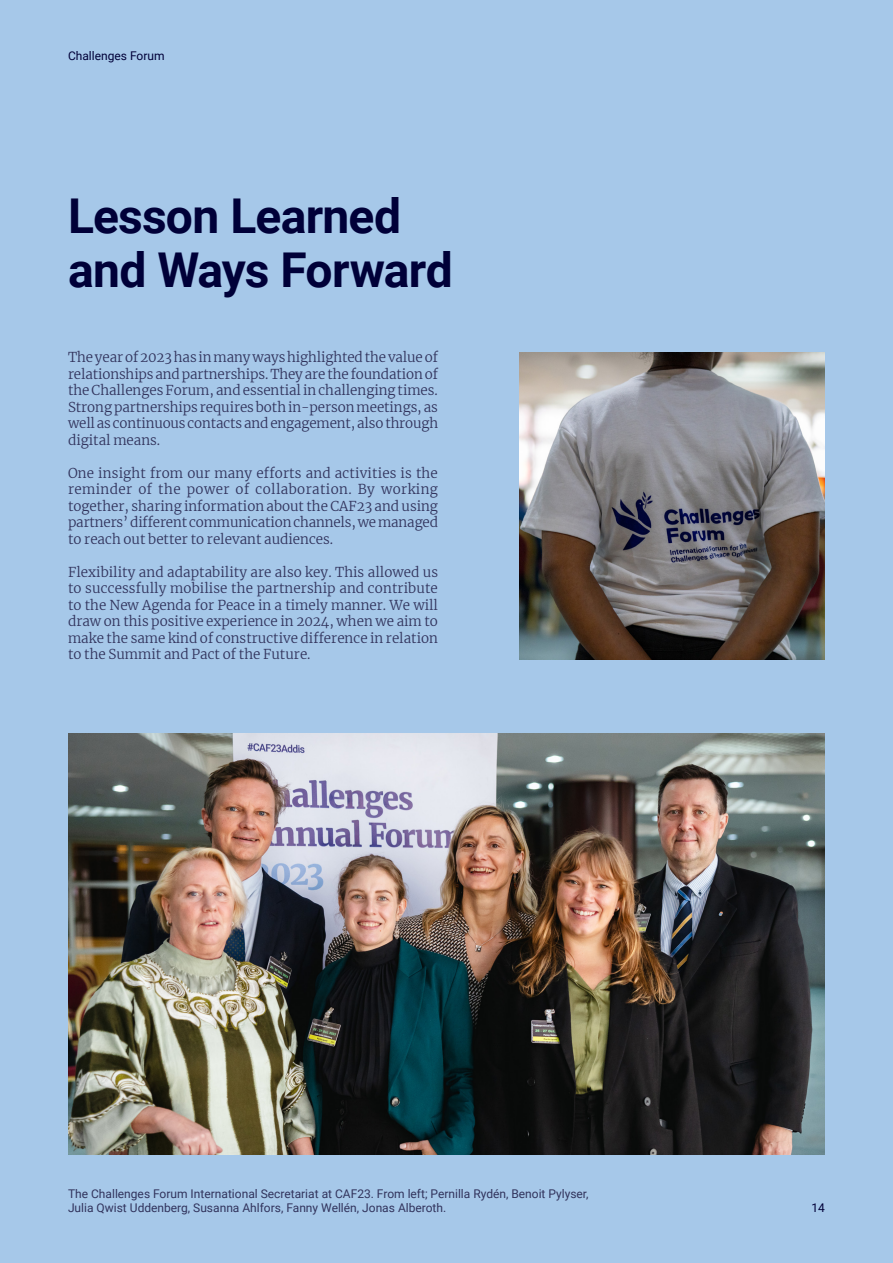
<style>
.page{position:relative;width:893px;height:1263px;background:#a6c8e9}
.page>*{position:absolute;margin:0;border:0;box-sizing:border-box;transform-origin:0 0}
.t1{font:700 48px/54px "Roboto";letter-spacing:-.015em;color:#000038}
.Body{font:300 13.5px/16.5px "Merriweather";color:#31335c;text-align:justify}
.Body_infographics{font:12px/13.5px "Roboto";color:#31335c}
.Paginering{font:12px "Roboto";color:#000038}
</style>
<div class="page">
<img style="left:68px;top:734px;width:757px;height:420px">
<img style="left:519px;top:352px;width:306px;height:307px">
<p class="Paginering" style="left:68px;top:47px;width:98px">Challenges Forum</p>
<h1 class="t1" style="left:68px;top:187px;width:386px">Lesson Learned and Ways Forward</h1>
<p class="Body" style="left:68px;top:348px;width:372px">The year of 2023 has in many ways highlighted the value of relationships and partnerships. They are the foundation of the Challenges Forum, and essential in challenging times.<br>Strong partnerships requires both in-person meetings, as well as continuous contacts and engagement, also through digital means.</p>
<p class="Body" style="left:68px;top:464px;width:371px">One insight from our many efforts and activities is the reminder of the power of collaboration. By working together, sharing information about the CAF23 and using partners’ different communication channels, we managed to reach out better to relevant audiences.</p>
<p class="Body" style="left:68px;top:563px;width:372px">Flexibility and adaptability are also key. This allowed us to successfully mobilise the partnership and contribute to the New Agenda for Peace in a timely manner. We will draw on this positive experience in 2024, when we aim to make the same kind of constructive difference in relation to the Summit and Pact of the Future.</p>
<p class="Body_infographics" style="left:68px;top:1187px;width:522px">The Challenges Forum International Secretariat at CAF23. From left; Pernilla Rydén, Benoit Pylyser,<br>Julia Qwist Uddenberg, Susanna Ahlfors, Fanny Wellén, Jonas Alberoth.</p>
<p class="Paginering" style="left:811px;top:1199px;width:15px">14</p>
</div>
